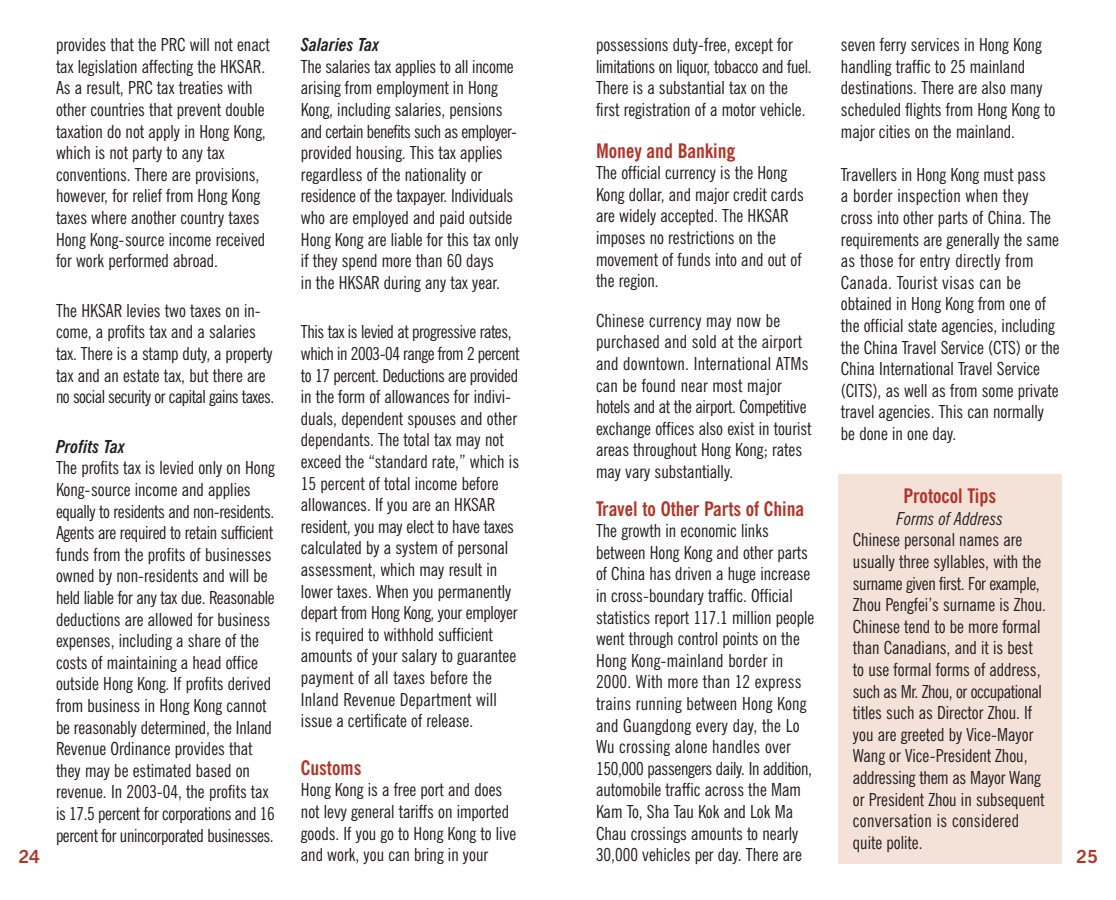
<style>
.page{position:relative;width:1116px;height:900px;background:#fff}
.page>*{position:absolute;margin:0;border:0;box-sizing:border-box;transform-origin:0 0}
.t1{font:700 condensed 20px "News Gothic BT";color:#b23427}
.t2{font:condensed 18px/21.6px "News Gothic BT";color:#231f20}
.t3{font:italic 700 condensed 18px "News Gothic BT";color:#231f20}
.t4{font:italic condensed 18px "News Gothic BT";color:#231f20}
.t5{font:700 18px "News Gothic BT";color:#b23427}
</style>
<div class="page">
<div style="left:838px;top:474px;width:224px;height:390px;background:#f4e2d9"></div>
<p class="t3" style="left:301px;top:38px;width:80px">Salaries Tax</p>
<p class="t2" style="left:301px;top:58px;width:219px">The salaries tax applies to all income arising from employment in Hong Kong, including salaries, pensions and certain benefits such as employer&shy;provided housing. This tax applies regardless of the nationality or residence of the taxpayer. Individuals who are employed and paid outside Hong Kong are liable for this tax only if they spend more than 60 days<br>in the HKSAR during any tax year.</p>
<p class="t2" style="left:301px;top:323px;width:220px">This tax is levied at progressive rates, which in 2003-04 range from 2 percent to 17 percent. Deductions are provided in the form of allowances for indivi&shy;duals, dependent spouses and other dependants. The total tax may not exceed the “standard rate,” which is 15 percent of total income before allowances. If you are an HKSAR resident, you may elect to have taxes calculated by a system of personal assessment, which may result in lower taxes. When you permanently depart from Hong Kong, your employer is required to withhold sufficient amounts of your salary to guarantee payment of all taxes before the Inland Revenue Department will issue a certificate of release.</p>
<p class="t1" style="left:301px;top:761px;width:62px">Customs</p>
<p class="t2" style="left:301px;top:781px;width:217px">Hong Kong is a free port and does not levy general tariffs on imported goods. If you go to Hong Kong to live and work, you can bring in your</p>
<p class="t2" style="left:56px;top:36px;width:215px">provides that the PRC will not enact tax legislation affecting the HKSAR.<br>As a result, PRC tax treaties with other countries that prevent double taxation do not apply in Hong Kong, which is not party to any tax conventions. There are provisions, however, for relief from Hong Kong taxes where another country taxes Hong Kong-source income received for work performed abroad.</p>
<p class="t2" style="left:56px;top:302px;width:220px">The HKSAR levies two taxes on in&shy;come, a profits tax and a salaries tax. There is a stamp duty, a property tax and an estate tax, but there are no social security or capital gains taxes.</p>
<p class="t3" style="left:56px;top:440px;width:70px">Profits Tax</p>
<p class="t2" style="left:56px;top:459px;width:220px">The profits tax is levied only on Hong Kong-source income and applies equally to residents and non-residents.<br>Agents are required to retain sufficient funds from the profits of businesses owned by non-residents and will be held liable for any tax due. Reasonable deductions are allowed for business expenses, including a share of the costs of maintaining a head office outside Hong Kong. If profits derived from business in Hong Kong cannot be reasonably determined, the Inland Revenue Ordinance provides that they may be estimated based on revenue. In 2003-04, the profits tax is 17.5 percent for corporations and 16 percent for unincorporated businesses.</p>
<p class="t2" style="left:841px;top:36px;width:216px">seven ferry services in Hong Kong handling traffic to 25 mainland destinations. There are also many scheduled flights from Hong Kong to major cities on the mainland.</p>
<p class="t2" style="left:841px;top:166px;width:220px">Travellers in Hong Kong must pass<br>a border inspection when they cross into other parts of China. The requirements are generally the same as those for entry directly from<br>Canada. Tourist visas can be obtained in Hong Kong from one of the official state agencies, including the China Travel Service (CTS) or the<br>China International Travel Service (CITS), as well as from some private travel agencies. This can normally be done in one day.</p>
<p class="t2" style="left:596px;top:36px;width:217px">possessions duty-free, except for limitations on liquor, tobacco and fuel.<br>There is a substantial tax on the first registration of a motor vehicle.</p>
<p class="t1" style="left:596px;top:143px;width:140px">Money and Banking</p>
<p class="t2" style="left:596px;top:164px;width:209px">The official currency is the Hong<br>Kong dollar, and major credit cards are widely accepted. The HKSAR imposes no restrictions on the movement of funds into and out of the region.</p>
<p class="t2" style="left:596px;top:312px;width:217px">Chinese currency may now be purchased and sold at the airport and downtown. International ATMs can be found near most major hotels and at the airport. Competitive exchange offices also exist in tourist areas throughout Hong Kong; rates may vary substantially.</p>
<p class="t1" style="left:596px;top:501px;width:210px">Travel to Other Parts of China</p>
<p class="t2" style="left:596px;top:522px;width:220px">The growth in economic links between Hong Kong and other parts of China has driven a huge increase in cross-boundary traffic. Official statistics report 117.1 million people went through control points on the Hong Kong-mainland border in 2000. With more than 12 express trains running between Hong Kong and Guangdong every day, the Lo Wu crossing alone handles over 150,000 passengers daily. In addition, automobile traffic across the Mam Kam To, Sha Tau Kok and Lok Ma Chau crossings amounts to nearly 30,000 vehicles per day. There are</p>
<p class="t1" style="left:904px;top:489px;width:94px">Protocol Tips</p>
<p class="t4" style="left:896px;top:512px;width:108px">Forms of Address</p>
<p class="t2" style="left:853px;top:531px;width:195px">Chinese personal names are usually three syllables, with the surname given first. For example,<br>Zhou Pengfei’s surname is Zhou.<br>Chinese tend to be more formal than Canadians, and it is best to use formal forms of address, such as Mr. Zhou, or occupational titles such as Director Zhou. If you are greeted by Vice-Mayor<br>Wang or Vice-President Zhou, addressing them as Mayor Wang or President Zhou in subsequent conversation is considered quite polite.</p>
<p class="t5" style="left:18px;top:850px;width:23px">24</p>
<p class="t5" style="left:1076px;top:850px;width:23px">25</p>
</div>
